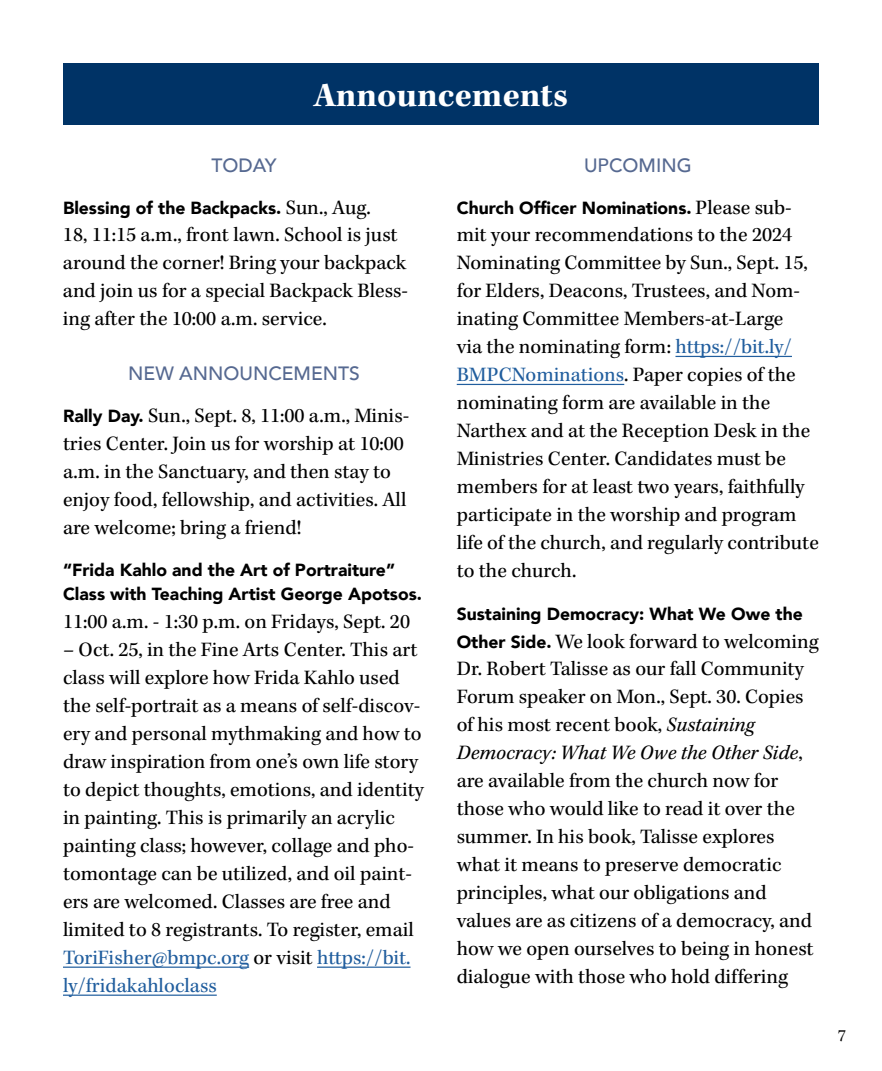
<style>
.page{position:relative;width:882px;height:1071px;background:#fff}
.page>*{position:absolute;margin:0;border:0;box-sizing:border-box;transform-origin:0 0}
.t1{font:700 35px "Kepler Std";color:#fff}
.t2{font:21px/28px "Kepler Std";color:#000}
.t3{font:500 19.25px "Avenir";color:#566991}
.t4{font:900 17.5px/24.5px "Avenir";color:#000}
.t5{font:17.5px "Kepler Std";color:#000}
.s1{font-family:"Kepler Std";font-weight:400;font-size:21px}
.s2{font-family:"Avenir";font-weight:900;font-size:17.5px}
.s3{color:#215e9e}
.s4{font-style:italic}
</style>
<div class="page">
<div style="left:63px;top:63px;width:756px;height:61px;background:#036"></div>
<hr style="left:63px;top:967px;width:186px;height:1px;background:#215e9e">
<hr style="left:317px;top:967px;width:94px;height:1px;background:#215e9e">
<hr style="left:63px;top:995px;width:154px;height:1px;background:#215e9e">
<hr style="left:676px;top:356px;width:116px;height:1px;background:#215e9e">
<hr style="left:457px;top:384px;width:167px;height:1px;background:#215e9e">
<h1 class="t1" style="left:314px;top:75px;width:256px">Announcements</h1>
<p class="t3" style="left:212px;top:148px;width:67px">TODAY</p>
<p class="t4" style="left:63px;top:195px;width:309px">Blessing of the Backpacks. <span class="s1">Sun., Aug.</span></p>
<p class="t2" style="left:63px;top:222px;width:347px">18, 11:15 a.m., front lawn. School is just around the corner! Bring your backpack and join us for a special Backpack Bless&shy;ing after the 10:00 a.m. service.</p>
<p class="t3" style="left:128px;top:356px;width:233px">NEW ANNOUNCEMENTS</p>
<p class="t2" style="left:63px;top:402px;width:348px"><span class="s2">Rally Day.</span> Sun., Sept. 8, 11:00 a.m., Minis&shy;tries Center. Join us for worship at 10:00 a.m. in the Sanctuary, and then stay to enjoy food, fellowship, and activities. All are welcome; bring a friend!</p>
<p class="t4" style="left:63px;top:557px;width:361px">“Frida Kahlo and the Art of Portraiture”<br>Class with Teaching Artist George Apotsos.</p>
<p class="t2" style="left:63px;top:609px;width:349px">11:00 a.m. - 1:30 p.m. on Fridays, Sept. 20</p>
<p class="t2" style="left:63px;top:637px;width:362px">– Oct. 25, in the Fine Arts Center. This art class will explore how Frida Kahlo used the self-portrait as a means of self-discov&shy;ery and personal mythmaking and how to draw inspiration from one’s own life story to depict thoughts, emotions, and identity in painting. This is primarily an acrylic painting class; however, collage and pho&shy;tomontage can be utilized, and oil paint&shy;ers are welcomed. Classes are free and limited to 8 registrants. To register, email <span class="s3">ToriFisher@bmpc.org</span> or visit <span class="s3">https://bit. ly/fridakahloclass</span></p>
<p class="t3" style="left:584px;top:148px;width:109px">UPCOMING</p>
<p class="t4" style="left:457px;top:195px;width:337px">Church Officer Nominations. <span class="s1">Please sub-</span></p>
<p class="t2" style="left:457px;top:222px;width:364px">mit your recommendations to the 2024<br>Nominating Committee by Sun., Sept. 15, for Elders, Deacons, Trustees, and Nom&shy;inating Committee Members-at-Large<br>via the nominating form: <span class="s3">https://bit.ly/ BMPCNominations</span>. Paper copies of the nominating form are available in the Narthex and at the Reception Desk in the Ministries Center. Candidates must be members for at least two years, faithfully participate in the worship and program life of the church, and regularly contribute to the church.</p>
<p class="t4" style="left:457px;top:601px;width:348px">Sustaining Democracy: What We Owe the</p>
<p class="t2" style="left:457px;top:628px;width:363px"><span class="s2">Other Side.</span> We look forward to welcoming Dr. Robert Talisse as our fall Community Forum speaker on Mon., Sept. 30. Copies of his most recent book, <span class="s4">Sustaining Democracy: What We Owe the Other Side</span>, are available from the church now for those who would like to read it over the summer. In his book, Talisse explores what it means to preserve democratic principles, what our obligations and values are as citizens of a democracy, and how we open ourselves to being in honest dialogue with those who hold differing</p>
<p class="t5" style="left:838px;top:1026px;width:10px">7</p>
</div>
